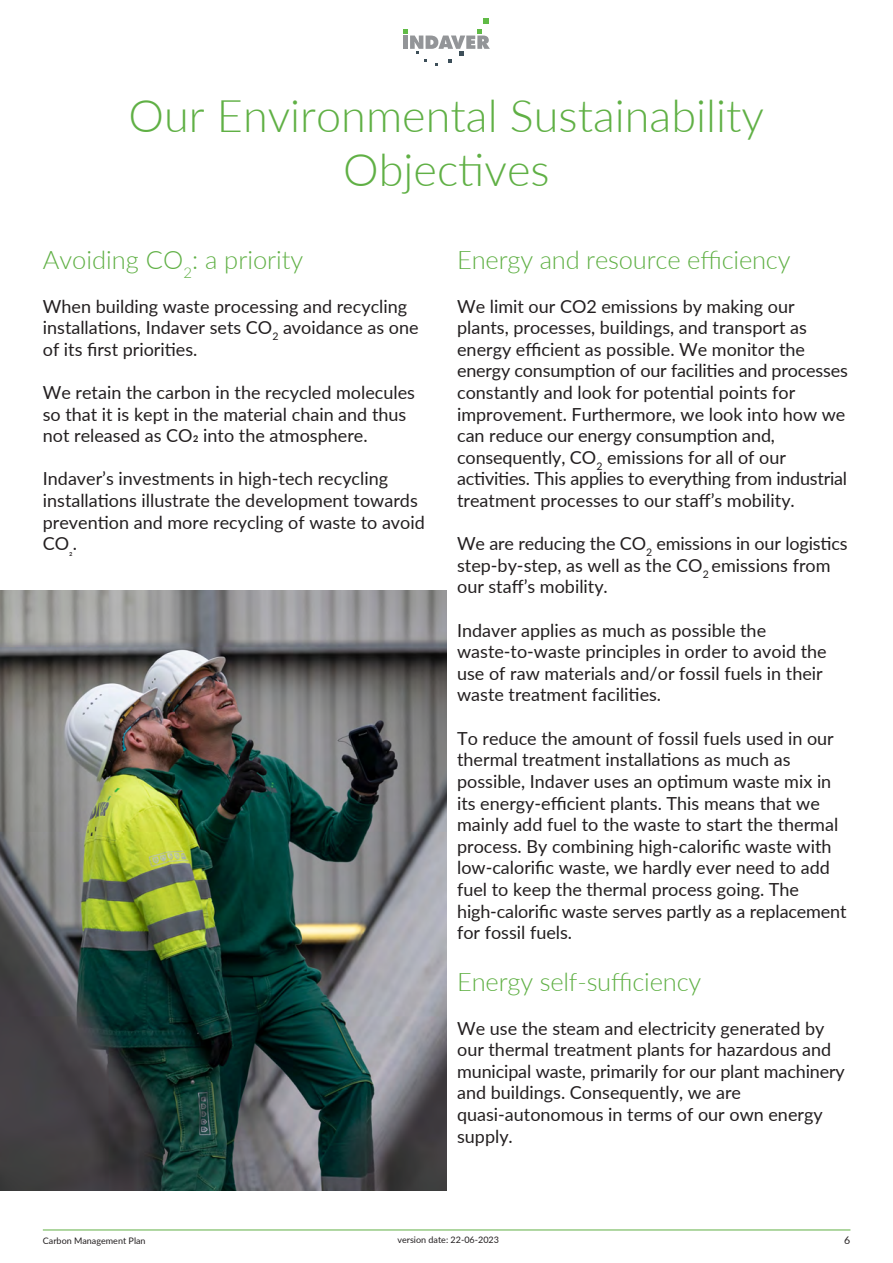
<style>
.page{position:relative;width:893px;height:1263px;background:#fff}
.page>*{position:absolute;margin:0;border:0;box-sizing:border-box;transform-origin:0 0}
.t1{font:300 45px/54px "Lato";color:#60b045;text-align:center}
.t2{font:300 25.5px "Lato";letter-spacing:-.005em;color:#60b045}
.t3{font:18px/21.6px "Lato";color:#231f20}
.t4{font:10.5px "Lato";color:#231f20}
.t5{font:9px "Lato";color:#231f20}
</style>
<div class="page">
<svg style="left:403px;top:19px;width:87px;height:47px"></svg>
<hr style="left:43px;top:1229px;width:807px;height:1px;background:#60b045">
<img style="left:0;top:590px;width:446px;height:601px">
<h1 class="t1" style="left:129px;top:87px;width:637px">Our Environmental Sustainability<br>Objectives</h1>
<h2 class="t2" style="left:43px;top:242px;width:262px">Avoiding CO<sub>2</sub>: a priority</h2>
<p class="t3" style="left:43px;top:295px;width:377px">When building waste processing and recycling installations, Indaver sets CO<sub>2</sub> avoidance as one of its first priorities.</p>
<p class="t3" style="left:43px;top:381px;width:374px">We retain the carbon in the recycled molecules so that it is kept in the material chain and thus not released as CO2 into the atmosphere.</p>
<p class="t3" style="left:43px;top:467px;width:383px">Indaver’s investments in high-tech recycling installations illustrate the development towards prevention and more recycling of waste to avoid CO<sub>2</sub>.</p>
<h2 class="t2" style="left:457px;top:242px;width:335px">Energy and resource efficiency</h2>
<p class="t3" style="left:457px;top:295px;width:392px">We limit our CO2 emissions by making our plants, processes, buildings, and transport as energy efficient as possible. We monitor the energy consumption of our facilities and processes constantly and look for potential points for improvement. Furthermore, we look into how we can reduce our energy consumption and, consequently, CO<sub>2</sub> emissions for all of our activities. This applies to everything from industrial treatment processes to our staff’s mobility.</p>
<p class="t3" style="left:457px;top:532px;width:392px">We are reducing the CO<sub>2</sub> emissions in our logistics step-by-step, as well as the CO<sub>2</sub> emissions from our staff’s mobility.</p>
<p class="t3" style="left:457px;top:619px;width:371px">Indaver applies as much as possible the waste-to-waste principles in order to avoid the use of raw materials and/or fossil fuels in their waste treatment facilities.</p>
<p class="t3" style="left:457px;top:727px;width:391px">To reduce the amount of fossil fuels used in our thermal treatment installations as much as possible, Indaver uses an optimum waste mix in its energy-efficient plants. This means that we mainly add fuel to the waste to start the thermal process. By combining high-calorific waste with low-calorific waste, we hardly ever need to add fuel to keep the thermal process going. The high-calorific waste serves partly as a replacement for fossil fuels.</p>
<h2 class="t2" style="left:457px;top:964px;width:246px">Energy self-sufficiency</h2>
<p class="t3" style="left:457px;top:1016px;width:389px">We use the steam and electricity generated by our thermal treatment plants for hazardous and municipal waste, primarily for our plant machinery and buildings. Consequently, we are quasi-autonomous in terms of our own energy supply.</p>
<p class="t5" style="left:43px;top:1234px;width:104px">Carbon Management Plan</p>
<p class="t5" style="left:397px;top:1234px;width:103px">version date: 22-06-2023</p>
<p class="t4" style="left:844px;top:1233px;width:8px">6</p>
</div>
